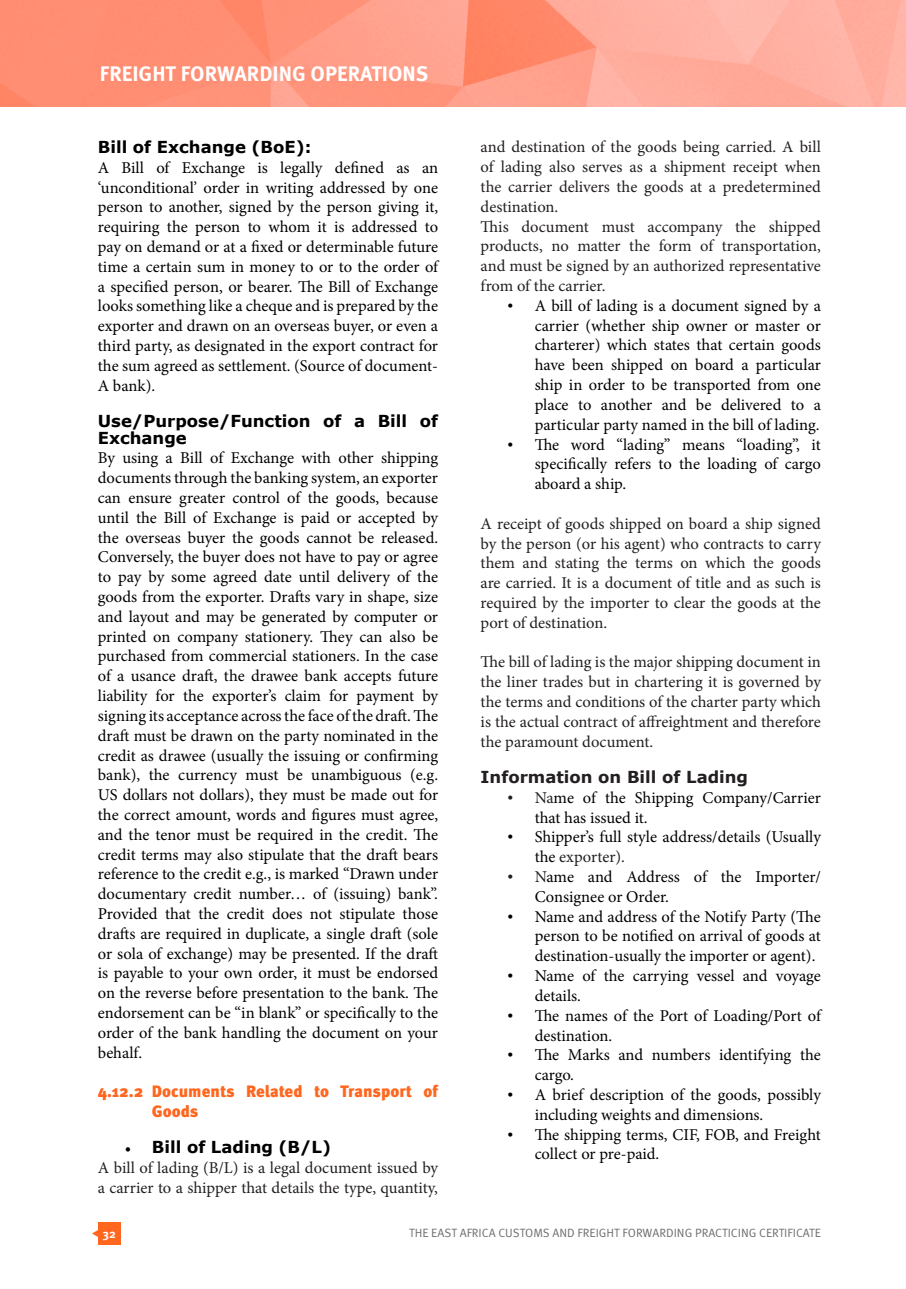
<style>
.page{position:relative;width:906px;height:1289px;background:#fff}
.page>*{position:absolute;margin:0;border:0;box-sizing:border-box;transform-origin:0 0}
.t1{font:700 21px "Meta Pro";color:#fff}
.t2{font:16.5px/19.8px "Minion Pro";color:#000}
.t3{font:16.5px/19.8px "Minion Pro";color:#231f20;text-align:justify}
.t4{font:700 16.5px/16.5px "Verdana";color:#000}
.t5{font:900 16.5px/19.8px "Meta Pro";color:#ff661e}
.t6{font:700 16.5px "Verdana";color:#231f20}
.t7{font:12px "Meta Pro";color:#6c6d70}
.t8{font:700 12px "Meta Pro";color:#fff}
.s1{font-family:"Minion Pro";font-weight:400}
.s2{font-family:"Times New Roman"}
.s3{font-family:"Times New Roman";color:#231f20}
.s4{color:#231f20}
</style>
<div class="page">
<img style="left:0;top:0;width:906px;height:106px">
<div style="left:98px;top:1221px;width:23px;height:23px;background:#ff661e"></div>
<svg style="left:92px;top:1230px;width:6px;height:7px"></svg>
<p class="t1" style="left:100px;top:60px;width:330px">FREIGHT FORWARDING OPERATIONS</p>
<p class="t4" style="left:98px;top:138px;width:215px">Bill of Exchange (BoE):</p>
<p class="t2" style="left:98px;top:158px;width:342px;text-align:justify">A Bill of Exchange is legally defined as an ‘unconditional’ order in writing addressed by one person to another, signed by the person giving it, requiring the person to whom it is addressed to pay on demand or at a fixed or determinable future time a certain sum in money to or to the order of a specified person, or bearer. The Bill of Exchange looks something like a cheque and is prepared by the exporter and drawn on an overseas buyer, or even a third party, as designated in the export contract for the sum agreed as settlement. (Source of document-A bank).</p>
<p class="t4" style="left:98px;top:412px;width:342px">Use/Purpose/Function of a Bill of<br>Exchange</p>
<p class="t2" style="left:98px;top:448px;width:342px;text-align:justify">By using a Bill of Exchange with other shipping documents through the banking system, an exporter can ensure greater control of the goods, because until the Bill of Exchange is paid or accepted by the overseas buyer the goods cannot be released.<br>Conversely, the buyer does not have to pay or agree to pay by some agreed date until delivery of the goods from the exporter. Drafts vary in shape, size and layout and may be generated by computer or printed on company stationery. They can also be purchased from commercial stationers. In the case of a usance draft, the drawee bank accepts future liability for the exporter’s claim for payment by signing its acceptance across the face of the draft. The draft must be drawn on the party nominated in the credit as drawee (usually the issuing or confirming bank), the currency must be unambiguous (e.g.<br>US dollars not dollars), they must be made out for the correct amount, words and figures must agree, and the tenor must be required in the credit. The credit terms may also stipulate that the draft bears reference to the credit e.g., is marked “Drawn under documentary credit number… of (issuing) bank”.<br>Provided that the credit does not stipulate those drafts are required in duplicate, a single draft (sole or sola of exchange) may be presented. If the draft is payable to your own order, it must be endorsed on the reverse before presentation to the bank. The endorsement can be “in blank” or specifically to the order of the bank handling the document on your behalf.</p>
<p class="t5" style="left:152px;top:1082px;width:288px;text-indent:-54px">4.12.2 Documents Related to Transport of<br>Goods</p>
<p class="t4" style="left:125px;top:1138px;width:208px"><span class="s1">•</span> Bill of Lading (B/L)</p>
<p class="t3" style="left:98px;top:1158px;width:342px">A bill of lading (B/L) is a legal document issued by a carrier to a shipper that details the type, quantity,</p>
<p class="t3" style="left:480px;top:137px;width:342px">and destination of the goods being carried. A bill of lading also serves as a shipment receipt when the carrier delivers the goods at a predetermined destination.</p>
<p class="t3" style="left:480px;top:216px;width:342px">This document must accompany the shipped products, no matter the form of transportation, and must be signed by an authorized representative from of the carrier.</p>
<p class="t2" style="left:534px;top:296px;width:288px;text-align:justify;text-indent:-27px"><span class="s2">•</span> A bill of lading is a document signed by a carrier (whether ship owner or master or charterer) which states that certain goods have been shipped on board a particular ship in order to be transported from one place to another and be delivered to a particular party named in the bill of lading.</p>
<p class="t2" style="left:534px;top:434px;width:288px;text-align:justify;text-indent:-27px"><span class="s2">•</span> The word “lading” means “loading”, it specifically refers to the loading of cargo aboard a ship.</p>
<p class="t3" style="left:480px;top:513px;width:342px">A receipt of goods shipped on board a ship signed by the person (or his agent) who contracts to carry them and stating the terms on which the goods are carried. It is a document of title and as such is required by the importer to clear the goods at the port of destination.</p>
<p class="t3" style="left:480px;top:652px;width:342px">The bill of lading is the major shipping document in the liner trades but in chartering it is governed by the terms and conditions of the charter party which is the actual contract of affreightment and therefore the paramount document.</p>
<p class="t6" style="left:480px;top:765px;width:269px">Information on Bill of Lading</p>
<p class="t2" style="left:534px;top:787px;width:288px;text-indent:-27px"><span class="s3">•</span> <span class="s4">Na</span>me of the Shipping Company/Carrier that has issued it.</p>
<p class="t2" style="left:534px;top:827px;width:288px;text-indent:-27px"><span class="s2">•</span> Shipper’s full style address/details (Usually the <span class="s4">exporter).</span></p>
<p class="t2" style="left:534px;top:867px;width:288px;text-indent:-27px"><span class="s3">•</span> <span class="s4">N</span>ame and Address of the Importer/<br>Consignee or Order.</p>
<p class="t2" style="left:534px;top:906px;width:288px;text-align:justify;text-indent:-27px"><span class="s2">•</span> Name and address of the Notify Party (The person to be notified on arrival of goods at destination-usually the importer or agent).</p>
<p class="t2" style="left:534px;top:966px;width:288px;text-indent:-27px"><span class="s2">•</span> Name of the carrying vessel and voyage details.</p>
<p class="t2" style="left:534px;top:1005px;width:288px;text-indent:-27px"><span class="s2">•</span> The names of the Port of Loading/Port of destination.</p>
<p class="t2" style="left:534px;top:1045px;width:288px;text-indent:-27px"><span class="s2">•</span> The Marks and numbers identifying the cargo.</p>
<p class="t2" style="left:534px;top:1084px;width:288px;text-indent:-27px"><span class="s2">•</span> A brief description of the goods, possibly including weights and dimensions.</p>
<p class="t2" style="left:534px;top:1124px;width:288px;text-indent:-27px"><span class="s2">•</span> The shipping terms, CIF, FOB, and Freight collect or pre-paid.</p>
<p class="t8" style="left:103px;top:1226px;width:15px">32</p>
<p class="t7" style="left:409px;top:1224px;width:413px">THE EAST AFRICA CUSTOMS AND FREIGHT FORWARDING PRACTICING CERTIFICATE</p>
</div>
